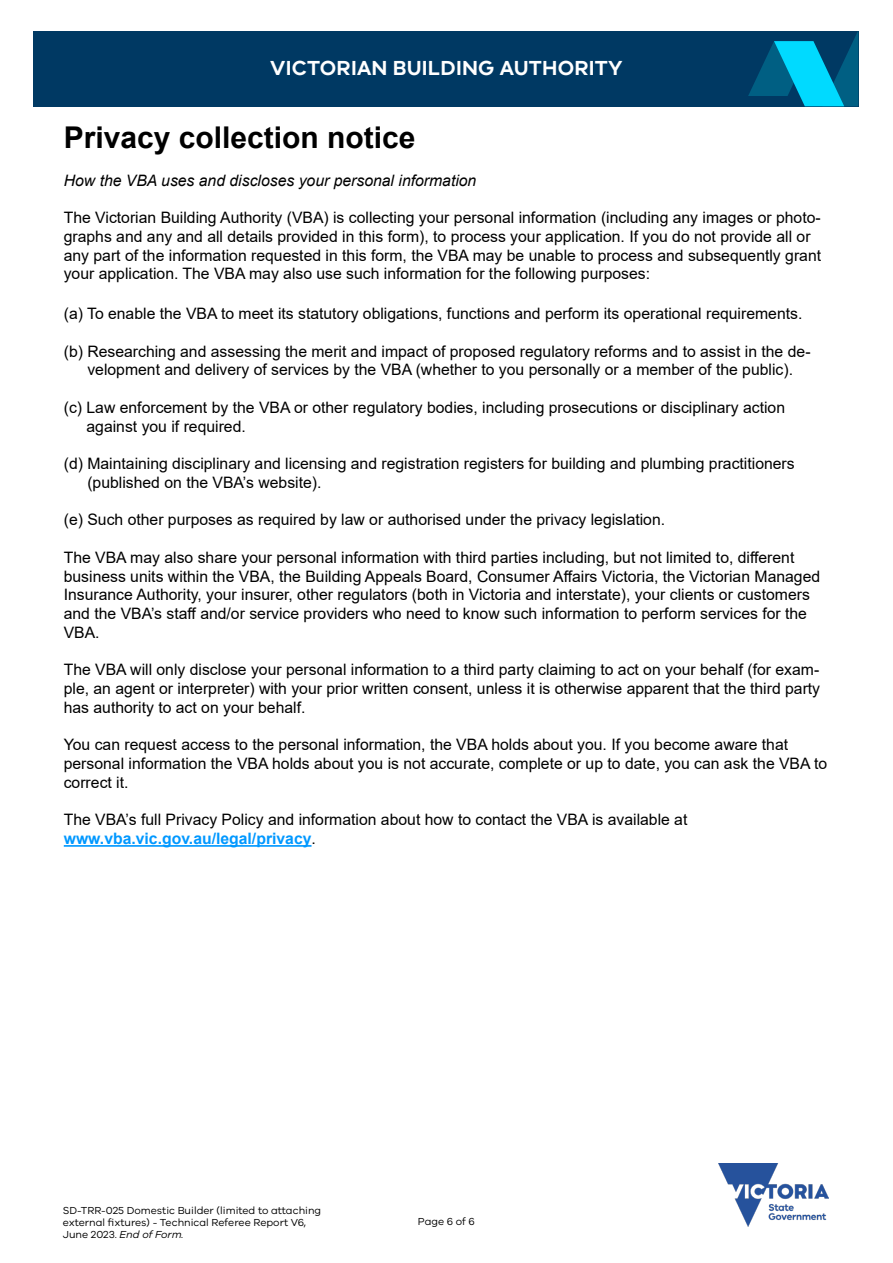
<style>
.page{position:relative;width:893px;height:1263px;background:#fff}
.page>*{position:absolute;margin:0;border:0;box-sizing:border-box;transform-origin:0 0}
.t1{font:700 30px "Arial";color:#000}
.t2{font:600 21px "VIC";letter-spacing:.01em;color:#fff}
.t3{font:15.75px/18.8px "Arial";color:#000}
.t4{font:italic 15.75px "Arial";color:#000}
.t5{font:10.5px/12px "VIC";color:#000}
.s1{font-weight:700;color:#0098ff}
.s2{font-style:italic}
</style>
<div class="page">
<div style="left:34px;top:31px;width:825px;height:75px;background:#003963"></div>
<svg style="left:748px;top:32px;width:110px;height:74px"></svg>
<img style="left:719px;top:1163px;width:109px;height:63px">
<hr style="left:64px;top:845px;width:248px;height:2px;background:#0098ff">
<h2 class="t2" style="left:270px;top:55px;width:354px">VICTORIAN BUILDING AUTHORITY</h2>
<h1 class="t1" style="left:64px;top:116px;width:353px">Privacy collection notice</h1>
<p class="t4" style="left:64px;top:170px;width:414px">How the VBA uses and discloses your personal information</p>
<p class="t3" style="left:64px;top:208px;width:759px">The Victorian Building Authority (VBA) is collecting your personal information (including any images or photo&shy;graphs and any and all details provided in this form), to process your application. If you do not provide all or any part of the information requested in this form, the VBA may be unable to process and subsequently grant your application. The VBA may also use such information for the following purposes:</p>
<p class="t3" style="left:64px;top:304px;width:740px">(a) To enable the VBA to meet its statutory obligations, functions and perform its operational requirements.</p>
<p class="t3" style="left:64px;top:341px;width:748px;text-align:center">(b) Researching and assessing the merit and impact of proposed regulatory reforms and to assist in the de&shy;velopment and delivery of services by the VBA (whether to you personally or a member of the public).</p>
<p class="t3" style="left:87px;top:398px;width:700px;text-indent:-23px">(c) Law enforcement by the VBA or other regulatory bodies, including prosecutions or disciplinary action against you if required.</p>
<p class="t3" style="left:87px;top:454px;width:709px;text-indent:-24px">(d) Maintaining disciplinary and licensing and registration registers for building and plumbing practitioners (published on the VBA’s website).</p>
<p class="t3" style="left:64px;top:510px;width:603px">(e) Such other purposes as required by law or authorised under the privacy legislation.</p>
<p class="t3" style="left:64px;top:548px;width:758px">The VBA may also share your personal information with third parties including, but not limited to, different business units within the VBA, the Building Appeals Board, Consumer Affairs Victoria, the Victorian Managed Insurance Authority, your insurer, other regulators (both in Victoria and interstate), your clients or customers and the VBA’s staff and/or service providers who need to know such information to perform services for the VBA.</p>
<p class="t3" style="left:64px;top:660px;width:758px;text-align:justify">The VBA will only disclose your personal information to a third party claiming to act on your behalf (for exam&shy;ple, an agent or interpreter) with your prior written consent, unless it is otherwise apparent that the third party has authority to act on your behalf.</p>
<p class="t3" style="left:64px;top:735px;width:765px">You can request access to the personal information, the VBA holds about you. If you become aware that personal information the VBA holds about you is not accurate, complete or up to date, you can ask the VBA to correct it.</p>
<p class="t3" style="left:64px;top:810px;width:625px">The VBA’s full Privacy Policy and information about how to contact the VBA is available at <span class="s1">www.vba.vic.gov.au/legal/privacy</span>.</p>
<p class="t5" style="left:63px;top:1204px;width:260px">SD-TRR-025 Domestic Builder (limited to attaching external fixtures) - Technical Referee Report V6,<br>June 2023. <span class="s2">End of Form.</span></p>
<p class="t5" style="left:418px;top:1215px;width:59px">Page 6 of 6</p>
</div>
